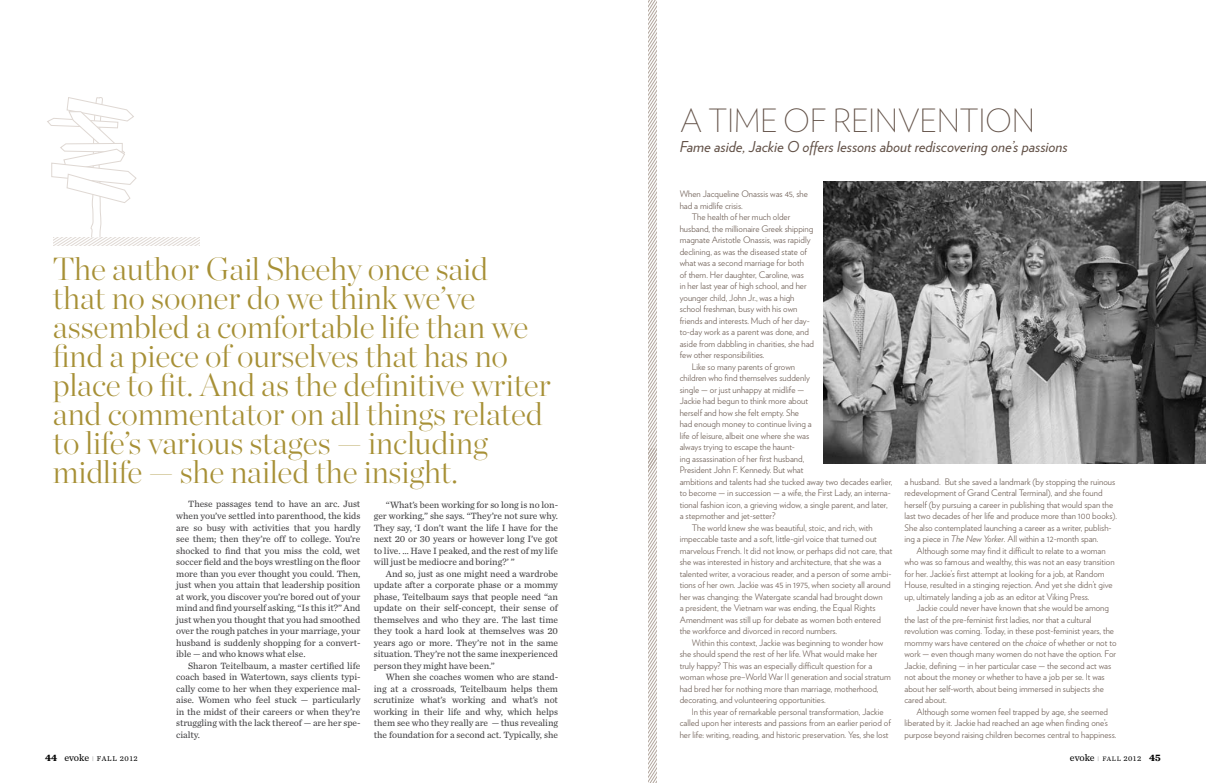
<style>
.page{position:relative;width:1206px;height:783px;background:#fff}
.page>*{position:absolute;margin:0;border:0;box-sizing:border-box;transform-origin:0 0}
.t1{font:200 32px/29px "Chronicle Display";letter-spacing:-.005em;color:#a79036}
.t2{font:200 32px "Verlag";letter-spacing:-.015em;color:#625147}
.t3{font:italic 15px "Verlag";color:#625147}
.t4{font:10px "Chronicle Text G2";color:#000}
.t5{font:9.5px/11.5px "Chronicle Text G2";letter-spacing:-.005em;color:#414042;text-align:justify}
.t6{font:300 9px/11.5px "Verlag";color:#625147}
.s1{font-style:italic}
.s2{font-weight:700}
.s3{font-family:"Verlag";font-weight:200;font-size:5px}
.s4{font-size:7.3px}
.s5{font-size:7.6px}
.s6{font-size:6.7px}
</style>
<div class="page">
<svg style="left:47px;top:97px;width:152px;height:149px"></svg>
<img style="left:824px;top:182px;width:382px;height:281px">
<svg style="left:648px;top:0;width:8px;height:783px"></svg>
<p class="t1" style="left:53px;top:254px;width:500px">The author Gail Sheehy once said<br>that no sooner do we think we’ve assembled a comfortable life than we find a piece of ourselves that has no place to fit. And as the definitive writer and commentator on all things related to life’s various stages — including midlife — she nailed the insight.</p>
<p class="t5" style="left:176px;top:498px;width:186px;text-indent:12px">These passages tend to have an arc. Just when you’ve settled into parenthood, the kids are so busy with activities that you hardly see them; then they’re off to college. You’re shocked to find that you miss the cold, wet soccer field and the boys wrestling on the floor more than you ever thought you could. Then, just when you attain that leadership position at work, you discover you’re bored out of your mind and find yourself asking, “Is this it?” And just when you thought that you had smoothed over the rough patches in your marriage, your husband is suddenly shopping for a convert&shy;ible — and who knows what else.</p>
<p class="t5" style="left:176px;top:659px;width:186px;text-indent:12px">Sharon Teitelbaum, a master certified life coach based in Watertown, says clients typi&shy;cally come to her when they experience mal&shy;aise. Women who feel stuck — particularly in the midst of their careers or when they’re struggling with the lack thereof — are her spe&shy;cialty.</p>
<p class="t5" style="left:374px;top:498px;width:186px;text-indent:12px">“What’s been working for so long is no lon&shy;ger working,” she says. “They’re not sure why.<br>They say, ‘I don’t want the life I have for the next 20 or 30 years or however long I’ve got to live. … Have I peaked, and the rest of my life will just be mediocre and boring?’ ”</p>
<p class="t5" style="left:374px;top:567px;width:186px;text-indent:12px">And so, just as one might need a wardrobe update after a corporate phase or a mommy phase, Teitelbaum says that people need “an update on their self-concept, their sense of themselves and who they are. The last time they took a hard look at themselves was 20 years ago or more. They’re not in the same situation. They’re not the same inexperienced person they might have been.”</p>
<p class="t5" style="left:374px;top:671px;width:186px;text-indent:12px">When she coaches women who are stand&shy;ing at a crossroads, Teitelbaum helps them scrutinize what’s working and what’s not working in their life and why, which helps them see who they really are — thus revealing the foundation for a second act. Typically, she</p>
<h1 class="t2" style="left:680px;top:101px;width:357px">A TIME OF REINVENTION</h1>
<h2 class="t3" style="left:680px;top:138px;width:390px">Fame aside, Jackie O offers lessons about rediscovering one’s passions</h2>
<p class="t6" style="left:680px;top:188px;width:130px">When Jacqueline Onassis was 45, she</p>
<p class="t6" style="left:680px;top:200px;width:64px">had a midlife crisis.</p>
<p class="t6" style="left:692px;top:211px;width:100px">The health of her much older</p>
<p class="t6" style="left:680px;top:223px;width:135px">husband, the millionaire Greek shipping</p>
<p class="t6" style="left:680px;top:234px;width:132px">magnate Aristotle Onassis, was rapidly</p>
<p class="t6" style="left:680px;top:246px;width:129px">declining, as was the diseased state of</p>
<p class="t6" style="left:680px;top:257px;width:126px">what was a second marriage for both</p>
<p class="t6" style="left:680px;top:269px;width:126px">of them. Her daughter, Caroline, was</p>
<p class="t6" style="left:680px;top:280px;width:128px">in her last year of high school, and her</p>
<p class="t6" style="left:680px;top:292px;width:116px">younger child, John Jr., was a high</p>
<p class="t6" style="left:680px;top:303px;width:119px">school freshman, busy with his own</p>
<p class="t6" style="left:680px;top:315px;width:132px">friends and interests. Much of her day-</p>
<p class="t6" style="left:680px;top:326px;width:131px">to-day work as a parent was done, and</p>
<p class="t6" style="left:680px;top:338px;width:136px">aside from dabbling in charities, she had</p>
<p class="t6" style="left:680px;top:349px;width:86px">few other responsibilities.</p>
<p class="t6" style="left:692px;top:361px;width:105px">Like so many parents of grown</p>
<p class="t6" style="left:680px;top:372px;width:132px">children who find themselves suddenly</p>
<p class="t6" style="left:680px;top:384px;width:126px">single — or just unhappy at midlife —</p>
<p class="t6" style="left:680px;top:395px;width:130px">Jackie had begun to think more about</p>
<p class="t6" style="left:680px;top:407px;width:121px">herself and how she felt empty. She</p>
<p class="t6" style="left:680px;top:418px;width:134px">had enough money to continue living a</p>
<p class="t6" style="left:680px;top:430px;width:131px">life of leisure, albeit one where she was</p>
<p class="t6" style="left:680px;top:441px;width:117px">always trying to escape the haunt-</p>
<p class="t6" style="left:680px;top:453px;width:126px">ing assassination of her first husband,</p>
<p class="t6" style="left:680px;top:464px;width:125px">President John F. Kennedy. But what</p>
<p class="t6" style="left:680px;top:476px;width:214px">ambitions and talents had she tucked away two decades earlier,</p>
<p class="t6" style="left:680px;top:487px;width:213px">to become — in succession — a wife, the First Lady, an interna-</p>
<p class="t6" style="left:680px;top:499px;width:209px">tional fashion icon, a grieving widow, a single parent, and later,</p>
<p class="t6" style="left:680px;top:510px;width:97px">a stepmother and jet-setter?</p>
<p class="t6" style="left:692px;top:522px;width:182px">The world knew she was beautiful, stoic, and rich, with</p>
<p class="t6" style="left:680px;top:533px;width:199px">impeccable taste and a soft, little-girl voice that turned out</p>
<p class="t6" style="left:680px;top:545px;width:214px">marvelous French. It did not know, or perhaps did not care, that</p>
<p class="t6" style="left:680px;top:556px;width:203px">she was interested in history and architecture, that she was a</p>
<p class="t6" style="left:680px;top:568px;width:213px">talented writer, a voracious reader, and a person of some ambi-</p>
<p class="t6" style="left:680px;top:579px;width:212px">tions of her own. Jackie was 45 in 1975, when society all around</p>
<p class="t6" style="left:680px;top:591px;width:204px">her was changing: the Watergate scandal had brought down</p>
<p class="t6" style="left:680px;top:602px;width:197px">a president, the Vietnam war was ending, the Equal Rights</p>
<p class="t6" style="left:680px;top:614px;width:203px">Amendment was still up for debate as women both entered</p>
<p class="t6" style="left:680px;top:625px;width:159px">the workforce and divorced in record numbers.</p>
<p class="t6" style="left:692px;top:637px;width:193px">Within this context, Jackie was beginning to wonder how</p>
<p class="t6" style="left:680px;top:648px;width:199px">she should spend the rest of her life. What would make her</p>
<p class="t6" style="left:680px;top:660px;width:194px">truly happy? This was an especially difficult question for a</p>
<p class="t6" style="left:680px;top:671px;width:213px">woman whose pre–World War II generation and social stratum</p>
<p class="t6" style="left:680px;top:683px;width:200px">had bred her for nothing more than marriage, motherhood,</p>
<p class="t6" style="left:680px;top:694px;width:147px">decorating, and volunteering opportunities.</p>
<p class="t6" style="left:692px;top:706px;width:193px">In this year of remarkable personal transformation, Jackie</p>
<p class="t6" style="left:680px;top:717px;width:213px">called upon her interests and passions from an earlier period of</p>
<p class="t6" style="left:680px;top:729px;width:210px">her life: writing, reading, and historic preservation. Yes, she lost</p>
<p class="t6" style="left:904px;top:476px;width:214px">a husband. But she saved a landmark (by stopping the ruinous redevelopment of Grand Central Terminal), and she found herself (by pursuing a career in publishing that would span the last two decades of her life and produce more than 100 books).<br>She also contemplated launching a career as a writer, publish&shy;ing a piece in <span class="s1">The New Yorker</span>. All within a 12-month span.</p>
<p class="t6" style="left:904px;top:545px;width:212px;text-indent:12px">Although some may find it difficult to relate to a woman who was so famous and wealthy, this was not an easy transition for her. Jackie’s first attempt at looking for a job, at Random House, resulted in a stinging rejection. And yet she didn’t give up, ultimately landing a job as an editor at Viking Press.</p>
<p class="t6" style="left:904px;top:602px;width:214px;text-indent:12px">Jackie could never have known that she would be among the last of the pre-feminist first ladies, nor that a cultural revolution was coming. Today, in these post-feminist years, the mommy wars have centered on the <span class="s1">choice</span> of whether or not to work — even though many women do not have the option. For Jackie, defining — in her particular case — the second act was not about the money or whether to have a job per se. It was about her self-worth, about being immersed in subjects she cared about.</p>
<p class="t6" style="left:904px;top:706px;width:213px;text-indent:12px">Although some women feel trapped by age, she seemed liberated by it. Jackie had reached an age when finding one’s purpose beyond raising children becomes central to happiness.</p>
<p class="t4" style="left:45px;top:751px;width:94px"><span class="s2">44</span> evoke <span class="s3">|</span> <span class="s4">fall</span> <span class="s5">2012</span></p>
<p class="t4" style="left:1070px;top:751px;width:93px">evoke <span class="s3">|</span> <span class="s6">fall</span> <span class="s5">2012</span> <span class="s2">45</span></p>
</div>
